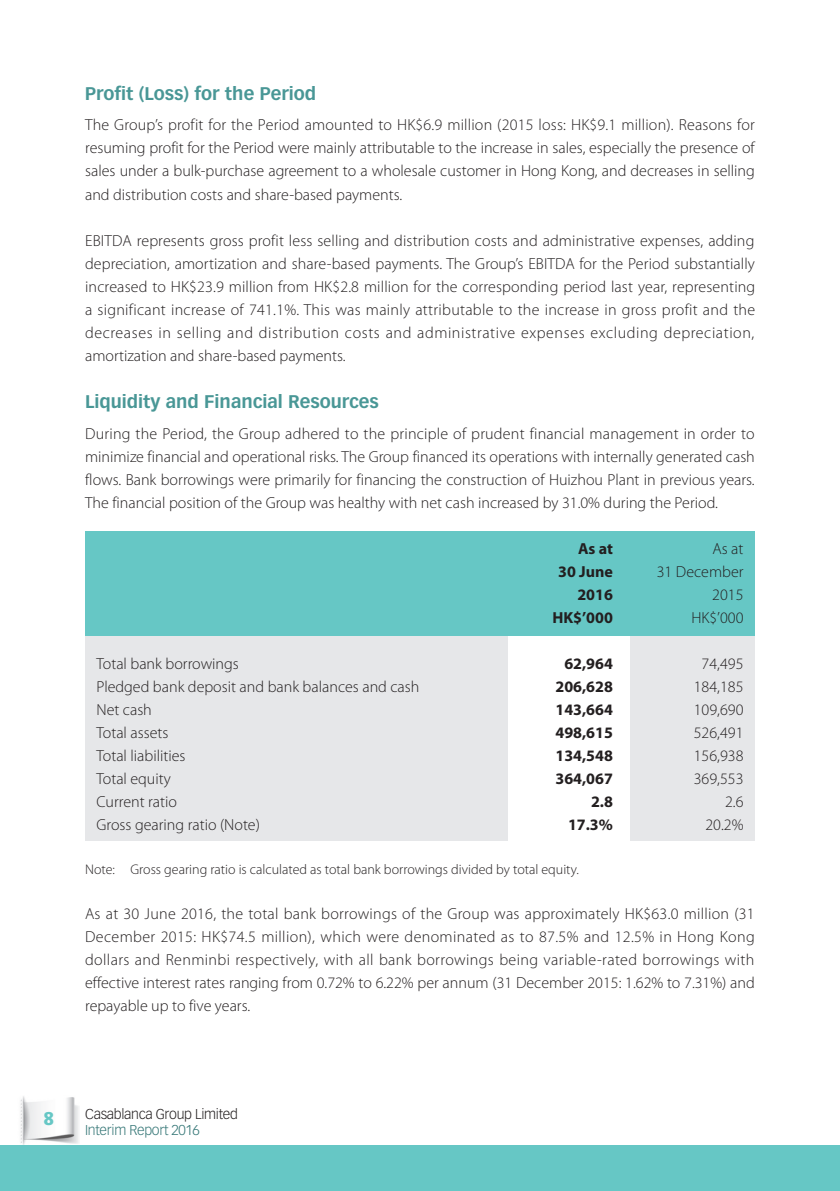
<style>
.page{position:relative;width:840px;height:1191px;background:#fff}
.page>*{position:absolute;margin:0;border:0;box-sizing:border-box;transform-origin:0 0}
.Subhead_2{font:700 18px "Vectora LT Std";color:#499796}
.t1{font:900 18px "Vectora LT Std";color:#66c7c5}
.Body_Text{font:300 16px/23px "Myriad Pro";color:#231f20;text-align:justify}
.Table_2_Colume{font:300 16px "Myriad Pro";color:#231f20}
.Table_2_Colume-2{font:700 16px "Myriad Pro";color:#231f20}
.t2{font:300 14px "Myriad Pro";color:#231f20}
.t3{font:300 14px "Vectora LT Std";letter-spacing:-.02em;color:#231f20}
.t4{font:300 14px "Vectora LT Std";letter-spacing:-.02em;color:#367777}
</style>
<div class="page">
<img style="left:20px;top:1096px;width:59px;height:49px">
<div style="left:0;top:1145px;width:838px;height:46px;background:#66c7c5"></div>
<div style="left:85px;top:561px;width:669px;height:280px;background:#e6e7e9"></div>
<div style="left:507px;top:553px;width:121px;height:292px;background:#fff"></div>
<div style="left:85px;top:531px;width:669px;height:105px;background:#66c7c5"></div>
<p class="Subhead_2" style="left:85px;top:83px;width:232px">Profit (Loss) for the Period</p>
<p class="Body_Text" style="left:85px;top:113px;width:671px">The Group’s profit for the Period amounted to HK$6.9 million (2015 loss: HK$9.1 million). Reasons for resuming profit for the Period were mainly attributable to the increase in sales, especially the presence of sales under a bulk-purchase agreement to a wholesale customer in Hong Kong, and decreases in selling and distribution costs and share-based payments.</p>
<p class="Body_Text" style="left:85px;top:228px;width:671px">EBITDA represents gross profit less selling and distribution costs and administrative expenses, adding depreciation, amortization and share-based payments. The Group’s EBITDA for the Period substantially increased to HK$23.9 million from HK$2.8 million for the corresponding period last year, representing a significant increase of 741.1%. This was mainly attributable to the increase in gross profit and the decreases in selling and distribution costs and administrative expenses excluding depreciation, amortization and share-based payments.</p>
<p class="Subhead_2" style="left:85px;top:391px;width:295px">Liquidity and Financial Resources</p>
<p class="Body_Text" style="left:85px;top:421px;width:671px">During the Period, the Group adhered to the principle of prudent financial management in order to minimize financial and operational risks. The Group financed its operations with internally generated cash flows. Bank borrowings were primarily for financing the construction of Huizhou Plant in previous years.<br>The financial position of the Group was healthy with net cash increased by 31.0% during the Period.</p>
<p class="Table_2_Colume-2" style="left:577px;top:538px;width:36px">As at</p>
<p class="Table_2_Colume" style="left:712px;top:538px;width:32px">As at</p>
<p class="Table_2_Colume-2" style="left:558px;top:561px;width:56px">30 June</p>
<p class="Table_2_Colume" style="left:656px;top:561px;width:88px">31 December</p>
<p class="Table_2_Colume-2" style="left:577px;top:584px;width:37px">2016</p>
<p class="Table_2_Colume" style="left:711px;top:584px;width:33px">2015</p>
<p class="Table_2_Colume-2" style="left:552px;top:607px;width:62px">HK$’000</p>
<p class="Table_2_Colume" style="left:691px;top:607px;width:54px">HK$’000</p>
<p class="Table_2_Colume" style="left:96px;top:653px;width:144px">Total bank borrowings</p>
<p class="Table_2_Colume-2" style="left:564px;top:653px;width:50px">62,964</p>
<p class="Table_2_Colume" style="left:701px;top:653px;width:43px">74,495</p>
<p class="Table_2_Colume" style="left:96px;top:676px;width:324px">Pledged bank deposit and bank balances and cash</p>
<p class="Table_2_Colume-2" style="left:555px;top:676px;width:59px">206,628</p>
<p class="Table_2_Colume" style="left:693px;top:676px;width:51px">184,185</p>
<p class="Table_2_Colume" style="left:96px;top:699px;width:57px">Net cash</p>
<p class="Table_2_Colume-2" style="left:555px;top:699px;width:59px">143,664</p>
<p class="Table_2_Colume" style="left:693px;top:699px;width:51px">109,690</p>
<p class="Table_2_Colume" style="left:96px;top:722px;width:73px">Total assets</p>
<p class="Table_2_Colume-2" style="left:555px;top:722px;width:59px">498,615</p>
<p class="Table_2_Colume" style="left:693px;top:722px;width:51px">526,491</p>
<p class="Table_2_Colume" style="left:96px;top:745px;width:90px">Total liabilities</p>
<p class="Table_2_Colume-2" style="left:555px;top:745px;width:59px">134,548</p>
<p class="Table_2_Colume" style="left:693px;top:745px;width:51px">156,938</p>
<p class="Table_2_Colume" style="left:96px;top:768px;width:76px">Total equity</p>
<p class="Table_2_Colume-2" style="left:555px;top:768px;width:59px">364,067</p>
<p class="Table_2_Colume" style="left:693px;top:768px;width:51px">369,553</p>
<p class="Table_2_Colume" style="left:96px;top:791px;width:82px">Current ratio</p>
<p class="Table_2_Colume-2" style="left:590px;top:791px;width:23px">2.8</p>
<p class="Table_2_Colume" style="left:724px;top:791px;width:20px">2.6</p>
<p class="Table_2_Colume" style="left:96px;top:814px;width:165px">Gross gearing ratio (Note)</p>
<p class="Table_2_Colume-2" style="left:567px;top:814px;width:46px">17.3%</p>
<p class="Table_2_Colume" style="left:705px;top:814px;width:39px">20.2%</p>
<p class="t2" style="left:85px;top:861px;width:495px">Note: Gross gearing ratio is calculated as total bank borrowings divided by total equity.</p>
<p class="Body_Text" style="left:85px;top:901px;width:670px">As at 30 June 2016, the total bank borrowings of the Group was approximately HK$63.0 million (31<br>December 2015: HK$74.5 million), which were denominated as to 87.5% and 12.5% in Hong Kong dollars and Renminbi respectively, with all bank borrowings being variable-rated borrowings with effective interest rates ranging from 0.72% to 6.22% per annum (31 December 2015: 1.62% to 7.31%) and repayable up to five years.</p>
<p class="t1" style="left:44px;top:1107px;width:12px">8</p>
<p class="t3" style="left:85px;top:1105px;width:154px">Casablanca Group Limited</p>
<p class="t4" style="left:85px;top:1121px;width:116px">Interim Report 2016</p>
</div>
